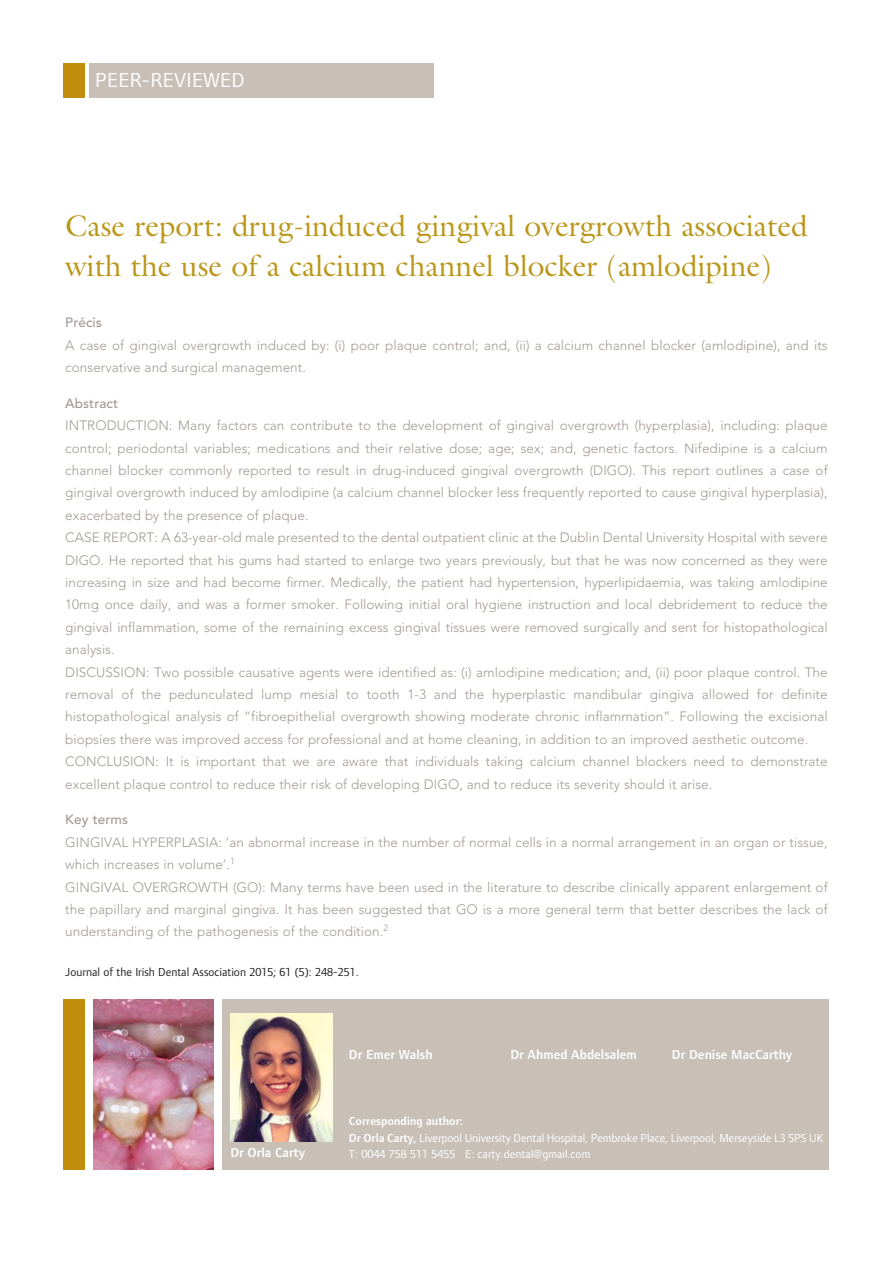
<style>
.page{position:relative;width:893px;height:1263px;background:#fff}
.page>*{position:absolute;margin:0;border:0;box-sizing:border-box;transform-origin:0 0}
.t1{font:30px/40.3px "Galliard";color:#ba971a}
.t2{font:21px "Foundry Form Sans";letter-spacing:.025em;color:#fff}
.t3{font:300 13.5px/22.4px "Avenir";letter-spacing:.005em;color:#a39994}
.t4{font:600 13.5px "Foundry Form Sans";color:#fff}
.t5{font:500 13.5px "Avenir";letter-spacing:.005em;color:#a39994}
.t6{font:12px/16.5px "Foundry Form Sans";letter-spacing:-.005em;color:#fff}
.t7{font:12px "Foundry Form Sans";color:#231f20}
.s1{font-weight:600}
</style>
<div class="page">
<div style="left:89px;top:64px;width:345px;height:34px;background:#c8bfb6"></div>
<div style="left:64px;top:64px;width:21px;height:34px;background:#c08d0c"></div>
<div style="left:64px;top:999px;width:21px;height:170px;background:#c08d0c"></div>
<div style="left:222px;top:999px;width:607px;height:170px;background:#c8bfb6"></div>
<img style="left:94px;top:999px;width:120px;height:170px">
<img style="left:230px;top:1013px;width:102px;height:128px">
<h2 class="t2" style="left:95px;top:72px;width:151px">PEER-REVIEWED</h2>
<h1 class="t1" style="left:65px;top:208px;width:744px">Case report: drug-induced gingival overgrowth associated with the use of a calcium channel blocker (amlodipine)</h1>
<p class="t5" style="left:65px;top:317px;width:38px">Précis</p>
<p class="t3" style="left:65px;top:335px;width:764px">A case of gingival overgrowth induced by: (i) poor plaque control; and, (ii) a calcium channel blocker (amlodipine), and its conservative and surgical management.</p>
<p class="t5" style="left:65px;top:398px;width:54px">Abstract</p>
<p class="t3" style="left:65px;top:416px;width:764px">INTRODUCTION: Many factors can contribute to the development of gingival overgrowth (hyperplasia), including: plaque control; periodontal variables; medications and their relative dose; age; sex; and, genetic factors. Nifedipine is a calcium channel blocker commonly reported to result in drug-induced gingival overgrowth (DIGO). This report outlines a case of gingival overgrowth induced by amlodipine (a calcium channel blocker less frequently reported to cause gingival hyperplasia), exacerbated by the presence of plaque.<br>CASE REPORT: A 63-year-old male presented to the dental outpatient clinic at the Dublin Dental University Hospital with severe DIGO. He reported that his gums had started to enlarge two years previously, but that he was now concerned as they were increasing in size and had become firmer. Medically, the patient had hypertension, hyperlipidaemia, was taking amlodipine 10mg once daily, and was a former smoker. Following initial oral hygiene instruction and local debridement to reduce the gingival inflammation, some of the remaining excess gingival tissues were removed surgically and sent for histopathological analysis.<br>DISCUSSION: Two possible causative agents were identified as: (i) amlodipine medication; and, (ii) poor plaque control. The removal of the pedunculated lump mesial to tooth 1-3 and the hyperplastic mandibular gingiva allowed for definite histopathological analysis of “fibroepithelial overgrowth showing moderate chronic inflammation”. Following the excisional biopsies there was improved access for professional and at home cleaning, in addition to an improved aesthetic outcome.<br>CONCLUSION: It is important that we are aware that individuals taking calcium channel blockers need to demonstrate excellent plaque control to reduce their risk of developing DIGO, and to reduce its severity should it arise.</p>
<p class="t5" style="left:65px;top:814px;width:64px">Key terms</p>
<p class="t3" style="left:65px;top:832px;width:764px">GINGIVAL HYPERPLASIA: ‘an abnormal increase in the number of normal cells in a normal arrangement in an organ or tissue, which increases in volume’.<sup>1<br></sup>GINGIVAL OVERGROWTH (GO): Many terms have been used in the literature to describe clinically apparent enlargement of the papillary and marginal gingiva. It has been suggested that GO is a more general term that better describes the lack of understanding of the pathogenesis of the condition.<sup>2</sup></p>
<p class="t7" style="left:65px;top:967px;width:295px">Journal of the Irish Dental Association 2015; 61 (5): 248-251.</p>
<p class="t4" style="left:230px;top:1147px;width:76px">Dr Orla Carty</p>
<p class="t4" style="left:349px;top:1049px;width:85px">Dr Emer Walsh</p>
<p class="t4" style="left:510px;top:1049px;width:128px">Dr Ahmed Abdelsalem</p>
<p class="t4" style="left:672px;top:1049px;width:122px">Dr Denise MacCarthy</p>
<p class="t6" style="left:349px;top:1114px;width:476px"><span class="s1">Corresponding author:<br>Dr Orla Carty,</span> Liverpool University Dental Hospital, Pembroke Place, Liverpool, Merseyside L3 5PS UK<br>T: 0044 758 511 5455 E: carty.dental@gmail.com</p>
</div>
